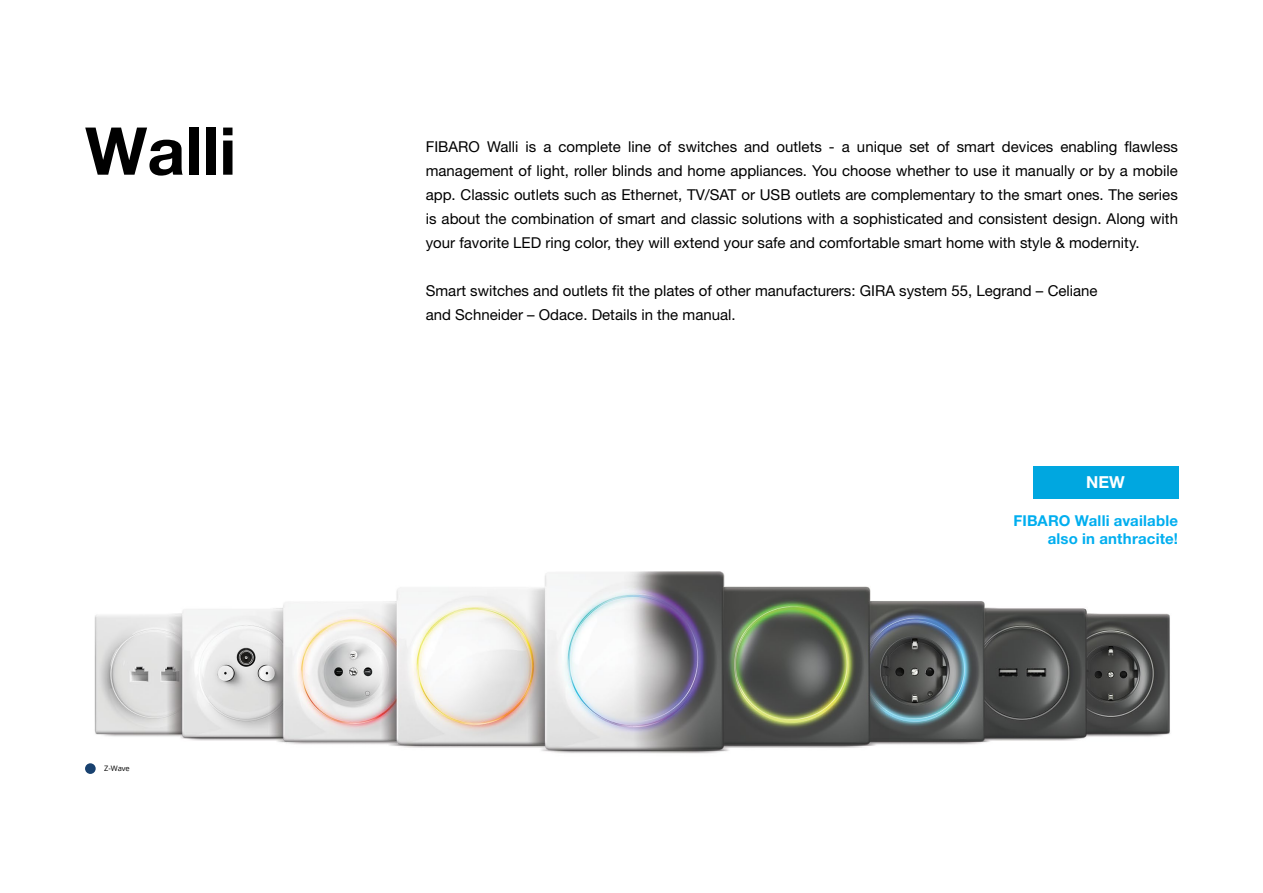
<style>
.page{position:relative;width:1263px;height:893px;background:#fff}
.page>*{position:absolute;margin:0;border:0;box-sizing:border-box;transform-origin:0 0}
.t1{font:700 66px "Helvetica Neue LT Pro";color:#000}
.t2{font:700 16.5px "Helvetica Neue LT Pro";color:#fff}
.t3{font:15px/24px "Helvetica Neue LT Pro";color:#000;text-align:justify}
.t4{font:700 15px/18px "Helvetica Neue LT Pro";letter-spacing:.015em;color:#00aeef;text-align:right}
.t5{font:7.5px "Open Sans";color:#000}
</style>
<div class="page">
<img style="left:85px;top:571px;width:1085px;height:195px">
<div style="left:1033px;top:466px;width:145px;height:33px;background:#00a7e0"></div>
<div style="left:85px;top:763px;width:11px;height:11px;background:#18416f;border-radius:50%"></div>
<h1 class="t1" style="left:85px;top:110px;width:153px">Walli</h1>
<p class="t5" style="left:104px;top:764px;width:27px">Z-Wave</p>
<p class="t3" style="left:426px;top:134px;width:754px">FIBARO Walli is a complete line of switches and outlets - a unique set of smart devices enabling flawless management of light, roller blinds and home appliances. You choose whether to use it manually or by a mobile app. Classic outlets such as Ethernet, TV/SAT or USB outlets are complementary to the smart ones. The series is about the combination of smart and classic solutions with a sophisticated and consistent design. Along with your favorite LED ring color, they will extend your safe and comfortable smart home with style &amp; modernity.</p>
<p class="t3" style="left:426px;top:278px;width:673px">Smart switches and outlets fit the plates of other manufacturers: GIRA system 55, Legrand – Celiane and Schneider – Odace. Details in the manual.</p>
<p class="t2" style="left:1086px;top:472px;width:40px">NEW</p>
<p class="t4" style="left:1013px;top:512px;width:166px">FIBARO Walli available also in anthracite!</p>
</div>
